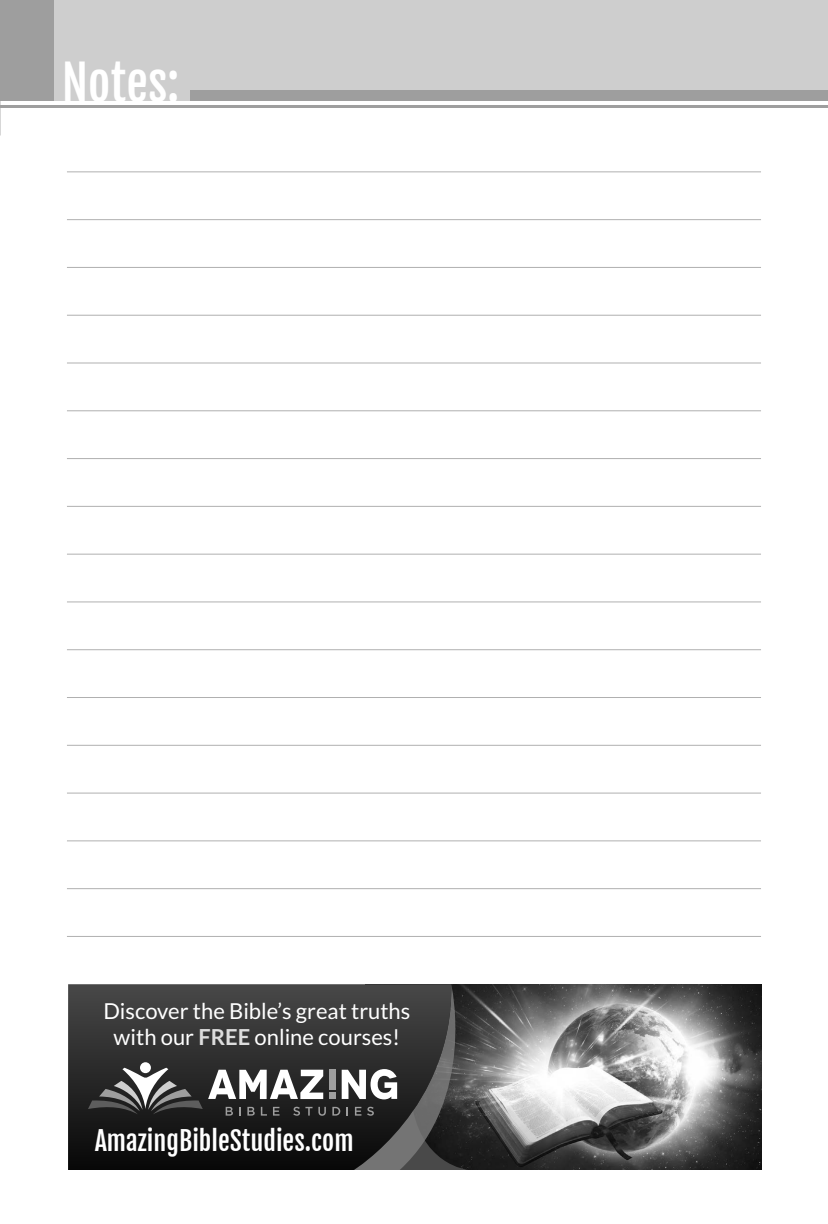
<style>
.page{position:relative;width:828px;height:1224px;background:#fff}
.page>*{position:absolute;margin:0;border:0;box-sizing:border-box;transform-origin:0 0}
.t1{font:48px "Fjalla One";color:#fff}
.t2{font:26px "Fjalla One";color:#fff}
.t3{font:22px/26.4px "Lato";color:#fff;text-align:center}
.s1{font-weight:700;color:#ddd}
</style>
<div class="page">
<hr style="left:0;top:46px;width:1px;height:89px;background:#000">
<div style="left:0;top:0;width:828px;height:100px;background:#cecece"></div>
<img style="left:469px;top:984px;width:293px;height:186px">
<hr style="left:67px;top:219px;width:694px;height:1px;background:#b0b0b0">
<hr style="left:67px;top:267px;width:694px;height:1px;background:#b0b0b0">
<hr style="left:67px;top:315px;width:694px;height:1px;background:#b0b0b0">
<hr style="left:67px;top:363px;width:694px;height:1px;background:#b0b0b0">
<hr style="left:67px;top:410px;width:694px;height:1px;background:#b0b0b0">
<hr style="left:67px;top:458px;width:694px;height:1px;background:#b0b0b0">
<hr style="left:67px;top:506px;width:694px;height:1px;background:#b0b0b0">
<hr style="left:67px;top:554px;width:694px;height:1px;background:#b0b0b0">
<hr style="left:67px;top:601px;width:694px;height:1px;background:#b0b0b0">
<hr style="left:67px;top:649px;width:694px;height:1px;background:#b0b0b0">
<hr style="left:67px;top:697px;width:694px;height:1px;background:#b0b0b0">
<hr style="left:67px;top:745px;width:694px;height:1px;background:#b0b0b0">
<hr style="left:67px;top:793px;width:694px;height:1px;background:#b0b0b0">
<hr style="left:67px;top:840px;width:694px;height:1px;background:#b0b0b0">
<hr style="left:67px;top:888px;width:694px;height:1px;background:#b0b0b0">
<hr style="left:67px;top:936px;width:694px;height:1px;background:#b0b0b0">
<hr style="left:67px;top:171px;width:694px;height:1px;background:#b0b0b0">
<div style="left:190px;top:90px;width:638px;height:10px;background:#9e9e9e"></div>
<div style="left:0;top:0;width:54px;height:100px;background:#9e9e9e"></div>
<svg style="left:68px;top:984px;width:264px;height:186px;background:#292929"></svg>
<svg style="left:332px;top:984px;width:137px;height:186px;background:#414141"></svg>
<div style="left:329px;top:1070px;width:7px;height:20px;background:#9e9e9e"></div>
<div style="left:329px;top:1092px;width:7px;height:7px;background:#9e9e9e"></div>
<div style="left:140px;top:1062px;width:11px;height:11px;background:#fff;border-radius:50%"></div>
<svg style="left:88px;top:1068px;width:238px;height:48px"></svg>
<hr style="left:0;top:106px;width:828px;height:2px;background:#9e9e9e">
<p class="t1" style="left:62px;top:53px;width:119px">Notes:</p>
<p class="t3" style="left:103px;top:997px;width:309px">Discover the Bible’s great truths with our <span class="s1">FREE</span> online courses!</p>
<p class="t2" style="left:95px;top:1125px;width:260px">AmazingBibleStudies.com</p>
</div>
